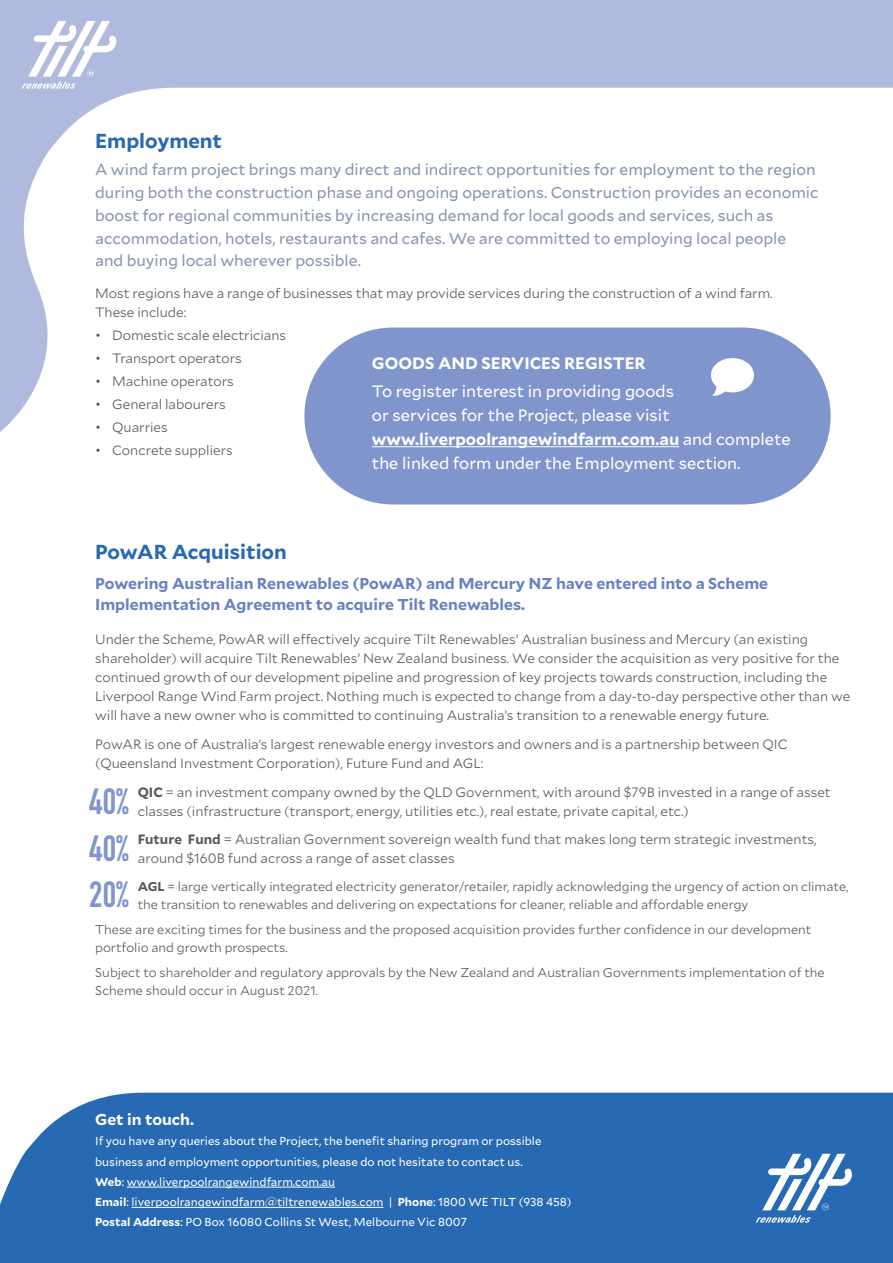
<style>
.page{position:relative;width:893px;height:1263px;background:#fff}
.page>*{position:absolute;margin:0;border:0;box-sizing:border-box;transform-origin:0 0}
.Heading_1{font:700 36px "DIN Condensed";color:#8095cb}
.Heading_1-2{font:700 20.25px "Mallory";color:#2869b3}
.Body_Copy_9pt{font:16.5px/24px "Mallory";color:#fff}
.Body_Copy_9pt-2{font:700 16.5px "Mallory";color:#fff}
.Body_Copy_10_5{font:15.75px/22.8px "Mallory";color:#8795ae}
.Heading_2{font:700 15.75px/21px "Mallory";color:#6682c1}
.Heading_2-2{font:700 15.75px "Mallory";color:#fff}
.Body_Copy_9pt-3{font:300 13.5px/19px "Mallory";color:#57585a}
.Body_Copy_9pt-4{font:300 12.75px/18px "Mallory";color:#57585a}
.t1{font:11.55px/20.2px "Mallory";color:#fff}
.s1{font-weight:700}
</style>
<div class="page">
<div style="left:0;top:1093px;width:893px;height:170px;background:#2869b3"></div>
<svg style="left:756px;top:1154px;width:96px;height:69px"></svg>
<hr style="left:127px;top:1187px;width:208px;height:1px;background:#fff">
<hr style="left:132px;top:1207px;width:251px;height:1px;background:#fff">
<svg style="left:0;top:0;width:893px;height:441px"></svg>
<svg style="left:22px;top:21px;width:94px;height:68px"></svg>
<div style="left:304px;top:327px;width:527px;height:177px;background:#8095cb;border-radius:88px"></div>
<hr style="left:372px;top:446px;width:307px;height:1px;background:#fff">
<svg style="left:711px;top:358px;width:43px;height:38px"></svg>
<p class="Heading_1-2" style="left:95px;top:126px;width:128px">Employment</p>
<p class="Body_Copy_10_5" style="left:95px;top:157px;width:725px">A wind farm project brings many direct and indirect opportunities for employment to the region during both the construction phase and ongoing operations. Construction provides an economic boost for regional communities by increasing demand for local goods and services, such as accommodation, hotels, restaurants and cafes. We are committed to employing local people<br>and buying local wherever possible.</p>
<p class="Body_Copy_9pt-3" style="left:95px;top:283px;width:679px">Most regions have a range of businesses that may provide services during the construction of a wind farm.<br>These include:</p>
<p class="Body_Copy_9pt-3" style="left:95px;top:325px;width:193px">• Domestic scale electricians</p>
<p class="Body_Copy_9pt-3" style="left:95px;top:348px;width:148px">• Transport operators</p>
<p class="Body_Copy_9pt-3" style="left:95px;top:371px;width:140px">• Machine operators</p>
<p class="Body_Copy_9pt-3" style="left:95px;top:394px;width:132px">• General labourers</p>
<p class="Body_Copy_9pt-3" style="left:95px;top:417px;width:74px">• Quarries</p>
<p class="Body_Copy_9pt-3" style="left:95px;top:440px;width:139px">• Concrete suppliers</p>
<p class="Body_Copy_9pt-2" style="left:372px;top:350px;width:275px">GOODS AND SERVICES REGISTER</p>
<p class="Body_Copy_9pt" style="left:372px;top:378px;width:420px">To register interest in providing goods<br>or services for the Project, please visit <span class="s1">www.liverpoolrangewindfarm.com.au</span> and complete the linked form under the Employment section.</p>
<p class="Heading_1-2" style="left:95px;top:537px;width:193px">PowAR Acquisition</p>
<p class="Heading_2" style="left:95px;top:571px;width:674px">Powering Australian Renewables (PowAR) and Mercury NZ have entered into a Scheme<br>Implementation Agreement to acquire Tilt Renewables.</p>
<p class="Body_Copy_9pt-3" style="left:95px;top:629px;width:756px">Under the Scheme, PowAR will effectively acquire Tilt Renewables’ Australian business and Mercury (an existing shareholder) will acquire Tilt Renewables’ New Zealand business. We consider the acquisition as very positive for the continued growth of our development pipeline and progression of key projects towards construction, including the Liverpool Range Wind Farm project. Nothing much is expected to change from a day-to-day perspective other than we will have a new owner who is committed to continuing Australia’s transition to a renewable energy future.</p>
<p class="Body_Copy_9pt-3" style="left:95px;top:734px;width:694px">PowAR is one of Australia’s largest renewable energy investors and owners and is a partnership between QIC (Queensland Investment Corporation), Future Fund and AGL:</p>
<p class="Body_Copy_9pt-3" style="left:138px;top:781px;width:694px"><span class="s1">QIC</span> = an investment company owned by the QLD Government, with around $79B invested in a range of asset classes (infrastructure (transport, energy, utilities etc.), real estate, private capital, etc.)</p>
<p class="Body_Copy_9pt-3" style="left:138px;top:829px;width:680px"><span class="s1">Future Fund</span> = Australian Government sovereign wealth fund that makes long term strategic investments, around $160B fund across a range of asset classes</p>
<p class="Body_Copy_9pt-4" style="left:138px;top:877px;width:712px"><span class="s1">AGL</span> = large vertically integrated electricity generator/retailer, rapidly acknowledging the urgency of action on climate, the transition to renewables and delivering on expectations for cleaner, reliable and affordable energy</p>
<p class="Body_Copy_9pt-4" style="left:95px;top:920px;width:718px">These are exciting times for the business and the proposed acquisition provides further confidence in our development portfolio and growth prospects.</p>
<p class="Body_Copy_9pt-4" style="left:95px;top:963px;width:731px">Subject to shareholder and regulatory approvals by the New Zealand and Australian Governments implementation of the<br>Scheme should occur in August 2021.</p>
<p class="Heading_1" style="left:89px;top:777px;width:41px">40%</p>
<p class="Heading_1" style="left:89px;top:824px;width:41px">40%</p>
<p class="Heading_1" style="left:89px;top:870px;width:41px">20%</p>
<p class="Heading_2-2" style="left:95px;top:1108px;width:100px">Get in touch.</p>
<p class="t1" style="left:95px;top:1131px;width:448px">If you have any queries about the Project, the benefit sharing program or possible business and employment opportunities, please do not hesitate to contact us.<br><span class="s1">Web</span>: www.liverpoolrangewindfarm.com.au</p>
<p class="t1" style="left:95px;top:1191px;width:478px"><span class="s1">Email</span>: liverpoolrangewindfarm@tiltrenewables.com | <span class="s1">Phone</span>: 1800 WE TILT (938 458)</p>
<p class="t1" style="left:95px;top:1212px;width:373px"><span class="s1">Postal Address</span>: PO Box 16080 Collins St West, Melbourne Vic 8007</p>
</div>
